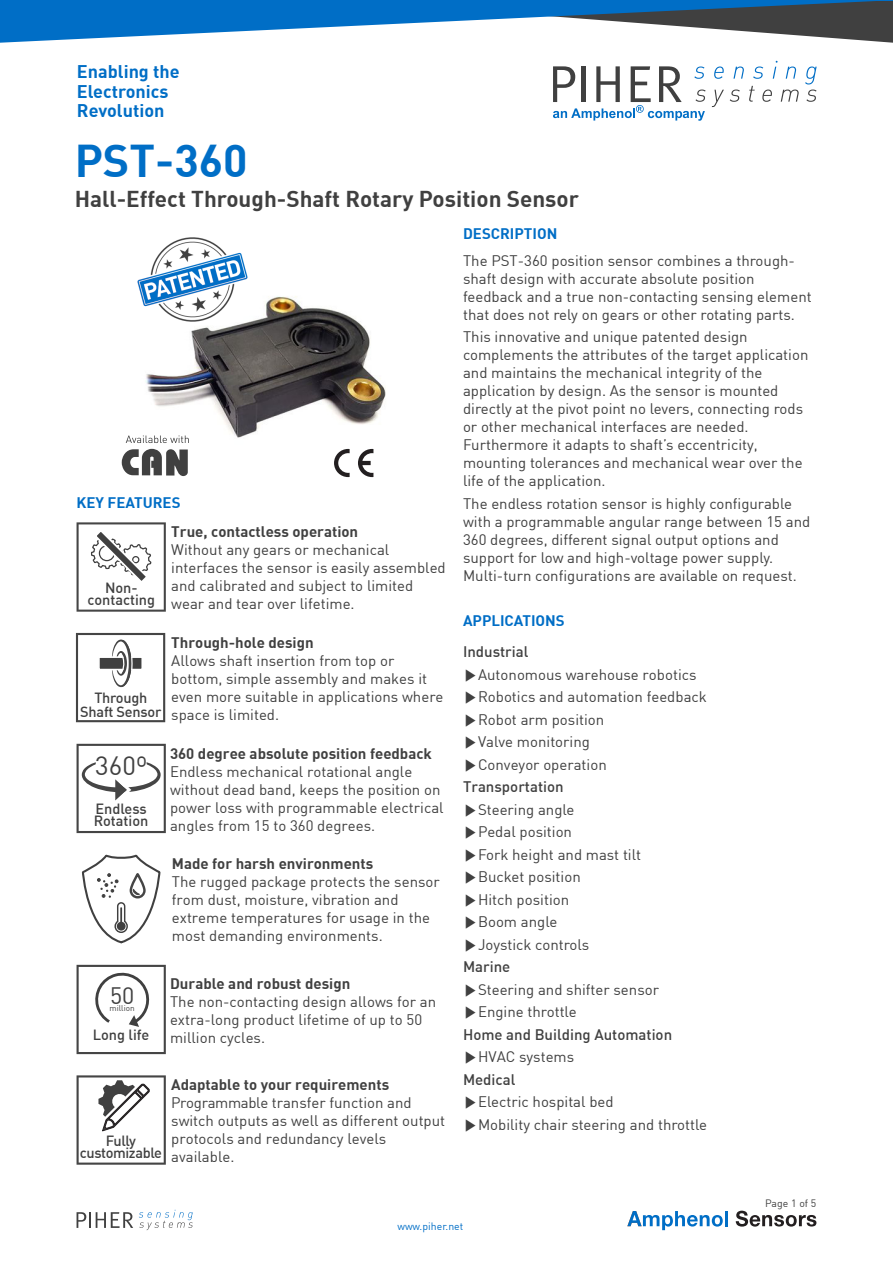
<style>
.page{position:relative;width:893px;height:1263px;background:#fff}
.page>*{position:absolute;margin:0;border:0;box-sizing:border-box;transform-origin:0 0}
.t1{font:700 45px "DIN";color:#006ec6}
.t2{font:25.95px "DIN";color:#404040}
.t3{font:23.25px "DIN";color:#404040}
.t4{font:700 22.5px "DIN";color:#404040}
.t5{font:700 18px/19.8px "DIN";color:#006ec6}
.t6{font:15px/18px "DIN";color:#404040}
.t7{font:700 15px "DIN";color:#404040}
.t8{font:700 15px "DIN";color:#006ec6}
.t9{font:500 14.55px/12.5px "DIN";letter-spacing:-.015em;color:#404040;text-align:center}
.t10{font:10.5px "DIN";color:#006ec6}
.t11{font:10.5px "DIN";color:#404040}
.t12{font:8.25px "DIN";color:#404040}
.s1{font-weight:500}
.s2{font-family:"Malgun Gothic"}
</style>
<div class="page">
<hr style="left:725px;top:1211px;width:3px;height:15px;background:#006ec6">
<svg style="left:627px;top:1211px;width:96px;height:19px"></svg>
<svg style="left:736px;top:1211px;width:80px;height:15px"></svg>
<svg style="left:139px;top:1210px;width:54px;height:20px"></svg>
<svg style="left:77px;top:1212px;width:56px;height:16px"></svg>
<svg style="left:714px;top:67px;width:10px;height:12px"></svg>
<svg style="left:733px;top:67px;width:11px;height:12px"></svg>
<svg style="left:753px;top:67px;width:10px;height:12px"></svg>
<svg style="left:773px;top:61px;width:4px;height:18px"></svg>
<svg style="left:786px;top:67px;width:10px;height:12px"></svg>
<svg style="left:805px;top:67px;width:12px;height:17px"></svg>
<svg style="left:712px;top:90px;width:12px;height:17px"></svg>
<svg style="left:730px;top:90px;width:10px;height:12px"></svg>
<svg style="left:749px;top:86px;width:6px;height:16px"></svg>
<svg style="left:762px;top:90px;width:10px;height:12px"></svg>
<svg style="left:781px;top:90px;width:18px;height:12px"></svg>
<svg style="left:806px;top:90px;width:11px;height:12px"></svg>
<svg style="left:553px;top:66px;width:153px;height:55px"></svg>
<svg style="left:1px;top:1px;width:891px;height:42px"></svg>
<hr style="left:892px;top:0;width:1px;height:43px;background:#404040">
<hr style="left:0;top:0;width:1px;height:43px;background:#006ec6">
<hr style="left:0;top:0;width:893px;height:1px;background:#006ec6">
<img style="left:125px;top:296px;width:261px;height:158px">
<img style="left:136px;top:237px;width:112px;height:84px">
<svg style="left:76px;top:633px;width:89px;height:89px"></svg>
<svg style="left:126px;top:435px;width:63px;height:8px"></svg>
<svg style="left:358px;top:449px;width:15px;height:28px"></svg>
<svg style="left:334px;top:449px;width:16px;height:28px"></svg>
<svg style="left:81px;top:854px;width:80px;height:89px"></svg>
<svg style="left:77px;top:1075px;width:89px;height:90px"></svg>
<svg style="left:77px;top:965px;width:89px;height:89px"></svg>
<svg style="left:77px;top:744px;width:89px;height:89px"></svg>
<svg style="left:77px;top:522px;width:89px;height:90px"></svg>
<svg style="left:122px;top:449px;width:66px;height:27px"></svg>
<p class="t5" style="left:77px;top:63px;width:104px">Enabling the<br>Electronics<br>Revolution</p>
<h1 class="t1" style="left:75px;top:145px;width:175px">PST-360</h1>
<h3 class="t4" style="left:75px;top:191px;width:506px">Hall-Effect Through-Shaft Rotary Position Sensor</h3>
<p class="t8" style="left:77px;top:497px;width:106px">KEY FEATURES</p>
<p class="t9" style="left:88px;top:583px;width:69px">Non&shy;contacting</p>
<p class="t7" style="left:171px;top:526px;width:188px">True, contactless operation</p>
<p class="t6" style="left:171px;top:542px;width:276px">Without any gears or mechanical interfaces the sensor is easily assembled and calibrated and subject to limited wear and tear over lifetime.</p>
<p class="t9" style="left:80px;top:692px;width:83px;line-height:14.5px">Through<br>Shaft Sensor</p>
<p class="t7" style="left:171px;top:637px;width:144px">Through-hole design</p>
<p class="t6" style="left:171px;top:653px;width:274px">Allows shaft insertion from top or bottom, simple assembly and makes it even more suitable in applications where space is limited.</p>
<h2 class="t2" style="left:95px;top:756px;width:54px">360º</h2>
<p class="t9" style="left:94px;top:804px;width:56px;text-align:left">Endless<br>Rotation</p>
<p class="t7" style="left:170px;top:748px;width:263px">360 degree absolute position feedback</p>
<p class="t6" style="left:170px;top:764px;width:275px">Endless mechanical rotational angle without dead band, keeps the position on power loss with programmable electrical angles from 15 to 360 degrees.</p>
<p class="t7" style="left:172px;top:858px;width:203px">Made for harsh environments</p>
<p class="t6" style="left:172px;top:874px;width:269px">The rugged package protects the sensor from dust, moisture, vibration and extreme temperatures for usage in the most demanding environments.</p>
<h3 class="t3" style="left:110px;top:987px;width:26px">50</h3>
<p class="t12" style="left:110px;top:1005px;width:27px">million</p>
<p class="t9" style="left:93px;top:1030px;width:58px">Long life</p>
<p class="t7" style="left:170px;top:978px;width:182px">Durable and robust design</p>
<p class="t6" style="left:170px;top:994px;width:268px">The non-contacting design allows for an extra-long product lifetime of up to 50 million cycles.</p>
<p class="t9" style="left:80px;top:1136px;width:84px">Fully customizable</p>
<p class="t7" style="left:171px;top:1080px;width:219px">Adaptable to your requirements</p>
<p class="t6" style="left:171px;top:1095px;width:275px">Programmable transfer function and switch outputs as well as different output protocols and redundancy levels available.</p>
<p class="t8" style="left:463px;top:228px;width:96px">DESCRIPTION</p>
<p class="t6" style="left:463px;top:253px;width:350px">The PST-360 position sensor combines a through&shy;shaft design with accurate absolute position feedback and a true non-contacting sensing element that does not rely on gears or other rotating parts.</p>
<p class="t6" style="left:463px;top:329px;width:347px">This innovative and unique patented design complements the attributes of the target application and maintains the mechanical integrity of the application by design. As the sensor is mounted directly at the pivot point no levers, connecting rods or other mechanical interfaces are needed.<br>Furthermore it adapts to shaft’s eccentricity, mounting tolerances and mechanical wear over the life of the application.</p>
<p class="t6" style="left:463px;top:496px;width:349px">The endless rotation sensor is highly configurable with a programmable angular range between 15 and 360 degrees, different signal output options and support for low and high-voltage power supply.<br>Multi-turn configurations are available on request.</p>
<p class="t8" style="left:463px;top:615px;width:103px">APPLICATIONS</p>
<p class="t6" style="left:463px;top:642px;width:246px;line-height:22.5px"><span class="s1">Industrial<br></span><span class="s2">▶</span>Autonomous warehouse robotics <span class="s2">▶</span>Robotics and automation feedback <span class="s2">▶</span>Robot arm position<br><span class="s2">▶</span>Valve monitoring<br><span class="s2">▶</span>Conveyor operation<br><span class="s1">Transportation<br></span><span class="s2">▶</span>Steering angle<br><span class="s2">▶</span>Pedal position<br><span class="s2">▶</span>Fork height and mast tilt<br><span class="s2">▶</span>Bucket position<br><span class="s2">▶</span>Hitch position<br><span class="s2">▶</span>Boom angle<br><span class="s2">▶</span>Joystick controls<br><span class="s1">Marine<br></span><span class="s2">▶</span>Steering and shifter sensor <span class="s2">▶</span>Engine throttle<br><span class="s1">Home and Building Automation </span><span class="s2">▶</span>HVAC systems<br><span class="s1">Medical<br></span><span class="s2">▶</span>Electric hospital bed<br><span class="s2">▶</span>Mobility chair steering and throttle</p>
<p class="t11" style="left:765px;top:1199px;width:53px">Page 1 of 5</p>
<p class="t10" style="left:397px;top:1223px;width:67px">www.piher.net</p>
</div>
